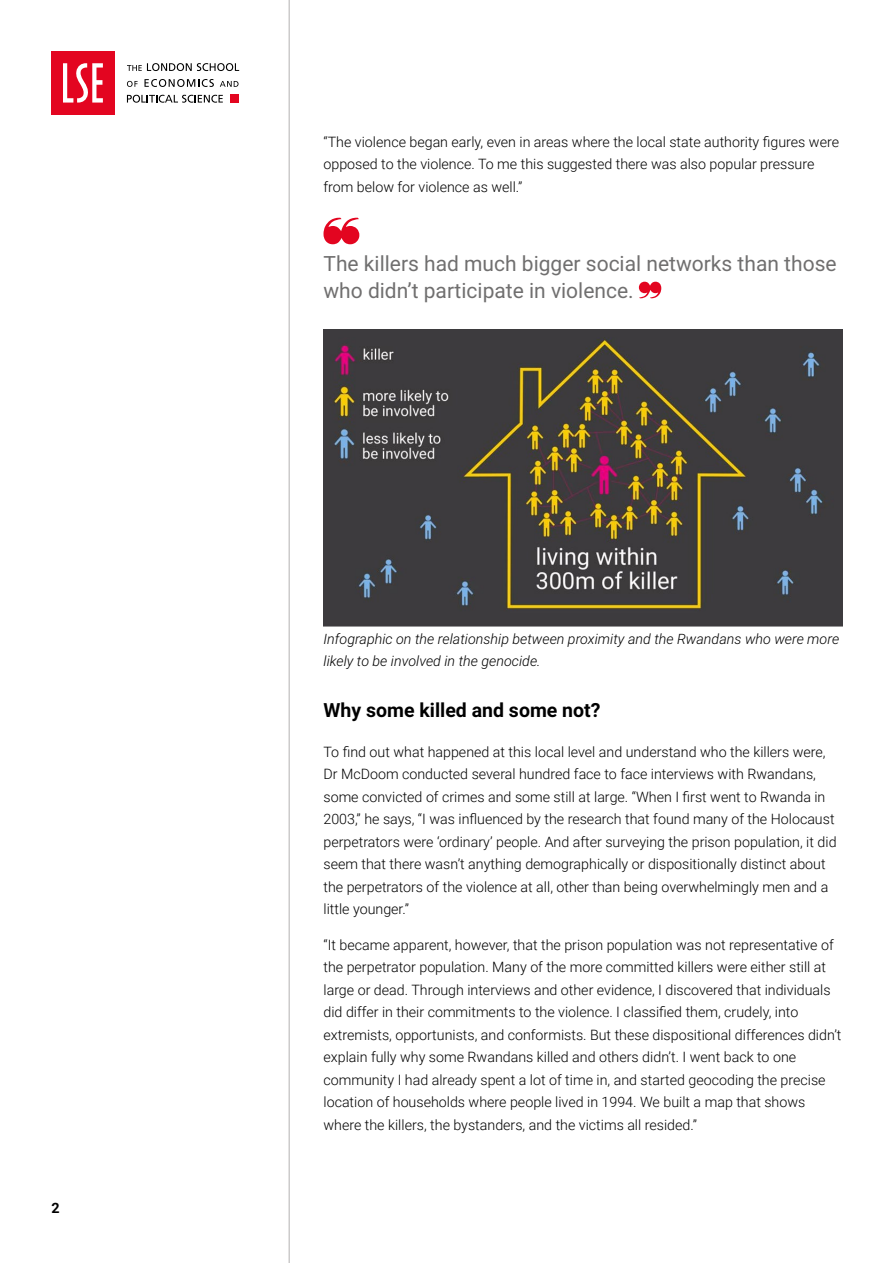
<style>
.page{position:relative;width:893px;height:1263px;background:#fff}
.page>*{position:absolute;margin:0;border:0;box-sizing:border-box;transform-origin:0 0}
.PULLQUOTE{font:21px/27px "Roboto";color:#706f6f}
.SUBHEAD{font:700 19.5px "Roboto";color:#000}
.BODY{font:300 14.25px/22.5px "Roboto";color:#000}
.LAST_PARAGRAPH_MORE{font:300 14.25px/22.5px "Roboto";color:#000}
.LAST_PARAGRAPH_MORE-2{font:italic 300 14.25px/22.5px "Roboto";color:#000}
.t1{font:700 14.25px "Roboto";color:#000}
</style>
<div class="page">
<div style="left:51px;top:51px;width:64px;height:64px;background:#e30520"></div>
<svg style="left:63px;top:63px;width:40px;height:40px"></svg>
<svg style="left:127px;top:95px;width:96px;height:8px"></svg>
<div style="left:231px;top:95px;width:8px;height:8px;background:#e30520"></div>
<svg style="left:127px;top:63px;width:112px;height:8px"></svg>
<svg style="left:127px;top:81px;width:11px;height:6px"></svg>
<svg style="left:144px;top:79px;width:70px;height:8px"></svg>
<svg style="left:220px;top:81px;width:19px;height:6px"></svg>
<svg style="left:323px;top:218px;width:36px;height:26px"></svg>
<svg style="left:639px;top:282px;width:22px;height:16px"></svg>
<hr style="left:289px;top:0;width:1px;height:1263px;background:#b3b2b2">
<img style="left:323px;top:330px;width:519px;height:297px">
<p class="t1" style="left:51px;top:1197px;width:10px">2</p>
<p class="LAST_PARAGRAPH_MORE" style="left:323px;top:130px;width:517px">“The violence began early, even in areas where the local state authority figures were opposed to the violence. To me this suggested there was also popular pressure from below for violence as well.”</p>
<p class="PULLQUOTE" style="left:323px;top:250px;width:515px">The killers had much bigger social networks than those who didn’t participate in violence.</p>
<p class="LAST_PARAGRAPH_MORE-2" style="left:323px;top:627px;width:517px">Infographic on the relationship between proximity and the Rwandans who were more likely to be involved in the genocide.</p>
<p class="SUBHEAD" style="left:323px;top:697px;width:279px">Why some killed and some not?</p>
<p class="BODY" style="left:323px;top:740px;width:515px">To find out what happened at this local level and understand who the killers were, Dr McDoom conducted several hundred face to face interviews with Rwandans, some convicted of crimes and some still at large. “When I first went to Rwanda in 2003,” he says, “I was influenced by the research that found many of the Holocaust perpetrators were ‘ordinary’ people. And after surveying the prison population, it did seem that there wasn’t anything demographically or dispositionally distinct about the perpetrators of the violence at all, other than being overwhelmingly men and a little younger.”</p>
<p class="BODY" style="left:323px;top:933px;width:519px">“It became apparent, however, that the prison population was not representative of the perpetrator population. Many of the more committed killers were either still at large or dead. Through interviews and other evidence, I discovered that individuals did differ in their commitments to the violence. I classified them, crudely, into extremists, opportunists, and conformists. But these dispositional differences didn’t explain fully why some Rwandans killed and others didn’t. I went back to one community I had already spent a lot of time in, and started geocoding the precise location of households where people lived in 1994. We built a map that shows where the killers, the bystanders, and the victims all resided.”</p>
</div>
